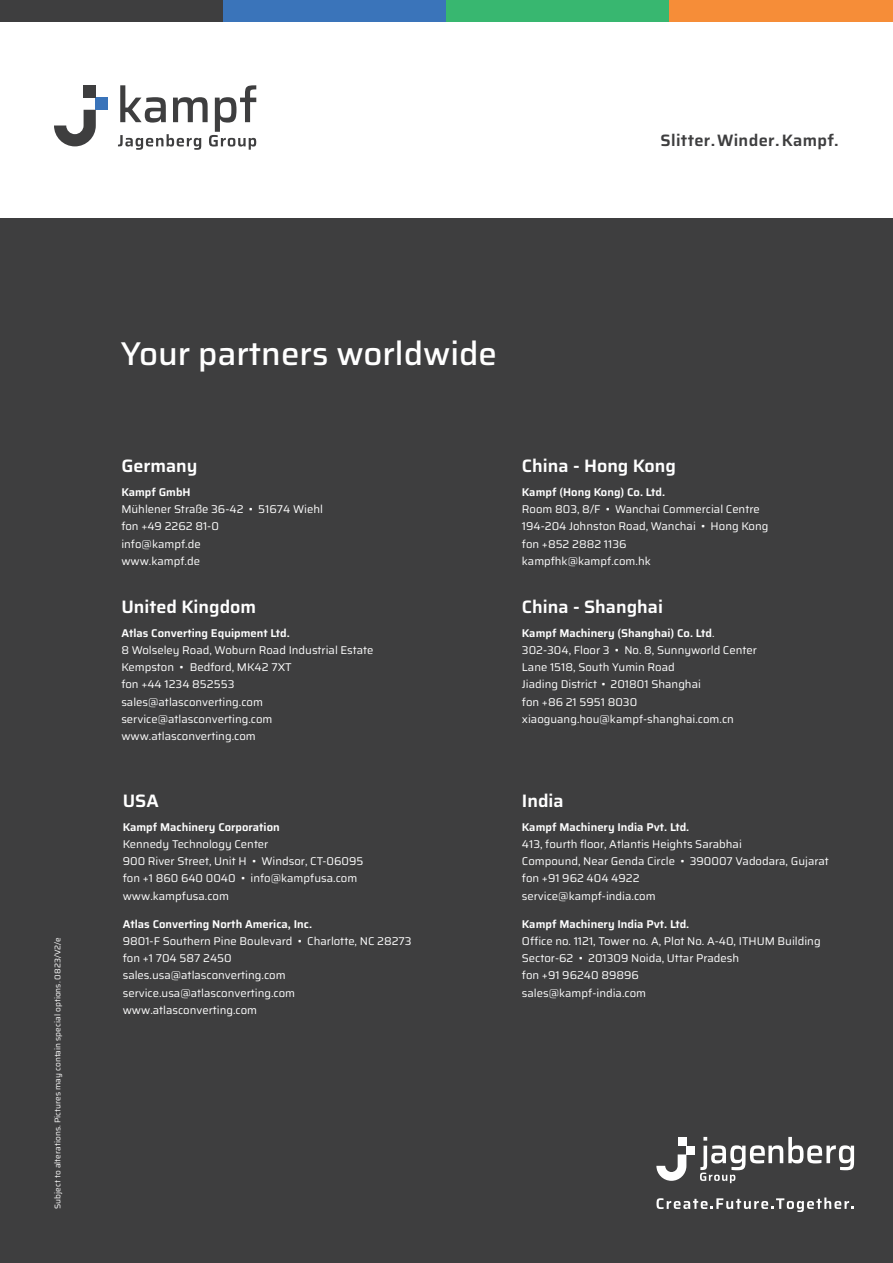
<style>
.page{position:relative;width:893px;height:1263px;background:#fff}
.page>*{position:absolute;margin:0;border:0;box-sizing:border-box;transform-origin:0 0}
.t1{font:500 33px "Saira";color:#fff}
.t2{font:600 18px "Saira";color:#fff}
.t3{font:600 16.5px "Saira";letter-spacing:.02em;color:#3e3e3f}
.t4{font:11.25px/17.2px "Saira";color:#fff}
.t5{font:600 11.25px "Saira";color:#fff}
.t6{font:8.25px "Saira";letter-spacing:.005em;color:#fff}
.s1{font-weight:600}
</style>
<div class="page">
<div style="left:0;top:0;width:223px;height:21px;background:#3e3e3f"></div>
<div style="left:223px;top:0;width:223px;height:21px;background:#3a74ba"></div>
<div style="left:446px;top:0;width:224px;height:21px;background:#38b770"></div>
<div style="left:670px;top:0;width:223px;height:21px;background:#f68d38"></div>
<div style="left:0;top:218px;width:893px;height:1045px;background:#3e3e3f"></div>
<svg style="left:656px;top:1197px;width:198px;height:15px"></svg>
<svg style="left:656px;top:1154px;width:30px;height:27px"></svg>
<div style="left:686px;top:1146px;width:9px;height:8px;background:#fff"></div>
<div style="left:678px;top:1137px;width:8px;height:9px;background:#fff"></div>
<svg style="left:700px;top:1137px;width:154px;height:46px"></svg>
<svg style="left:54px;top:110px;width:42px;height:36px"></svg>
<div style="left:96px;top:98px;width:12px;height:12px;background:#3a74ba"></div>
<div style="left:84px;top:85px;width:12px;height:13px;background:#3e3e3f"></div>
<svg style="left:118px;top:85px;width:138px;height:65px"></svg>
<h3 class="t3" style="left:661px;top:127px;width:180px">Slitter.Winder. Kampf.</h3>
<p class="t6" style="left:51px;top:1209px;width:274px;rotate:-90deg">Subject to alterations. Pictures may contain special options. 0823/V2/e</p>
<h1 class="t1" style="left:121px;top:326px;width:378px">Your partners worldwide</h1>
<h2 class="t2" style="left:121px;top:451px;width:78px">Germany</h2>
<p class="t5" style="left:121px;top:483px;width:71px">Kampf GmbH</p>
<p class="t4" style="left:121px;top:500px;width:203px">Mühlener Straße 36-42 • 51674 Wiehl fon +49 2262 81-0<br>info@kampf.de<br>www.kampf.de</p>
<h2 class="t2" style="left:121px;top:592px;width:136px">United Kingdom</h2>
<p class="t5" style="left:121px;top:623px;width:170px">Atlas Converting Equipment Ltd.</p>
<p class="t4" style="left:121px;top:641px;width:254px">8 Wolseley Road, Woburn Road Industrial Estate<br>Kempston • Bedford, MK42 7XT<br>fon +44 1234 852553 sales@atlasconverting.com service@atlasconverting.com www.atlasconverting.com</p>
<h2 class="t2" style="left:123px;top:786px;width:38px">USA</h2>
<p class="t5" style="left:123px;top:817px;width:159px">Kampf Machinery Corporation</p>
<p class="t4" style="left:123px;top:835px;width:242px">Kennedy Technology Center<br>900 River Street, Unit H • Windsor, CT-06095 fon +1 860 640 0040 • info@kampfusa.com www.kampfusa.com</p>
<p class="t5" style="left:123px;top:914px;width:191px">Atlas Converting North America, Inc.</p>
<p class="t4" style="left:123px;top:932px;width:290px">9801-F Southern Pine Boulevard • Charlotte, NC 28273 fon +1 704 587 2450<br>sales.usa@atlasconverting.com service.usa@atlasconverting.com www.atlasconverting.com</p>
<h2 class="t2" style="left:522px;top:451px;width:156px">China - Hong Kong</h2>
<p class="t5" style="left:522px;top:483px;width:145px">Kampf (Hong Kong) Co. Ltd.</p>
<p class="t4" style="left:522px;top:500px;width:248px">Room 803, 8/F • Wanchai Commercial Centre<br>194-204 Johnston Road, Wanchai • Hong Kong fon +852 2882 1136<br>kampfhk@kampf.com.hk</p>
<h2 class="t2" style="left:522px;top:592px;width:143px">China - Shanghai</h2>
<p class="t4" style="left:522px;top:624px;width:236px"><span class="s1">Kampf Machinery (Shanghai) Co. Ltd</span>.<br>302-304, Floor 3 • No. 8, Sunnyworld Center Lane 1518, South Yumin Road<br>Jiading District • 201801 Shanghai<br>fon +86 21 5951 8030 xiaoguang.hou@kampf-shanghai.com.cn</p>
<h2 class="t2" style="left:522px;top:786px;width:43px">India</h2>
<p class="t5" style="left:522px;top:817px;width:169px">Kampf Machinery India Pvt. Ltd.</p>
<p class="t4" style="left:522px;top:835px;width:308px">413, fourth floor, Atlantis Heights Sarabhai<br>Compound, Near Genda Circle • 390007 Vadodara, Gujarat fon +91 962 404 4922<br>service@kampf-india.com</p>
<p class="t5" style="left:522px;top:914px;width:169px">Kampf Machinery India Pvt. Ltd.</p>
<p class="t4" style="left:522px;top:932px;width:300px">Office no. 1121, Tower no. A, Plot No. A-40, ITHUM Building Sector-62 • 201309 Noida, Uttar Pradesh<br>fon +91 96240 89896<br>sales@kampf-india.com</p>
</div>
